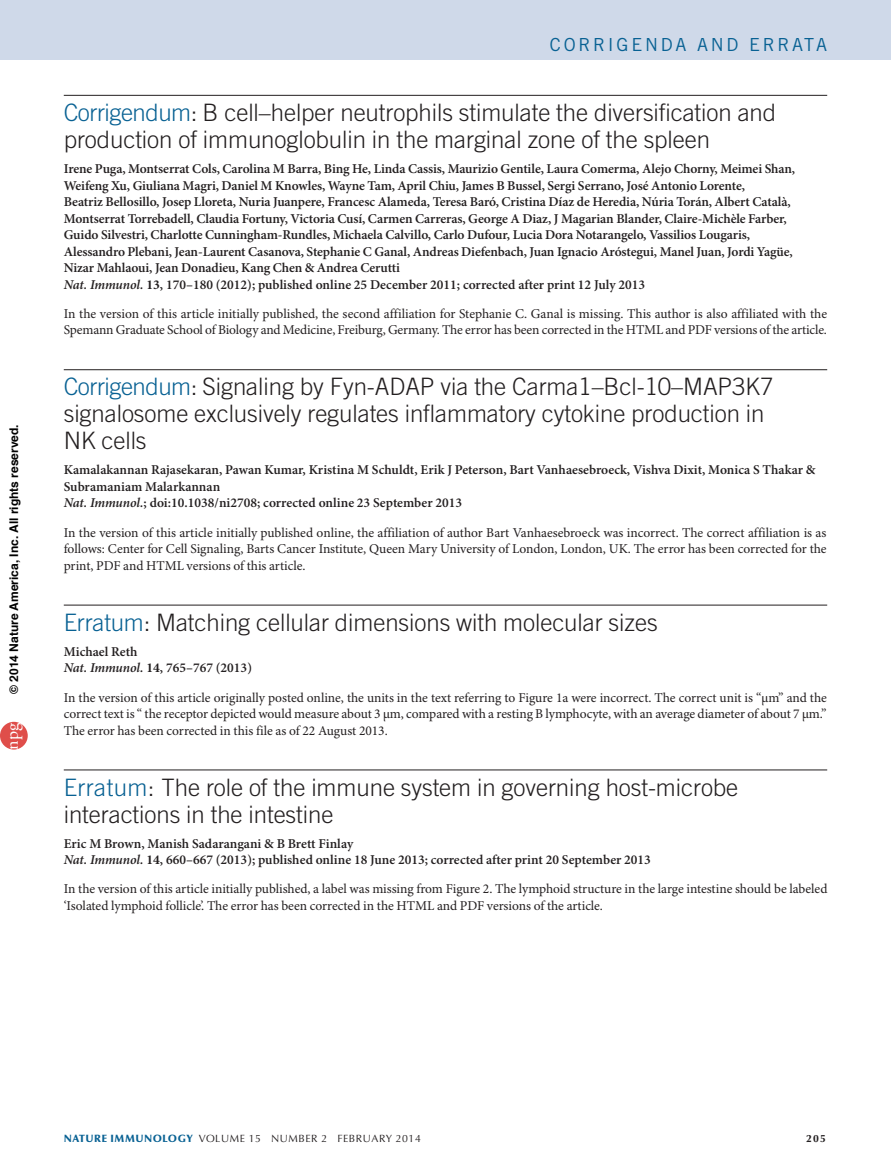
<style>
.page{position:relative;width:891px;height:1175px;background:#fff}
.page>*{position:absolute;margin:0;border:0;box-sizing:border-box;transform-origin:0 0}
.t1{font:300 24px/27px "Trade Gothic LT Std";letter-spacing:-.005em;color:#231f20}
.t2{font:18px "Trade Gothic LT Std";letter-spacing:.15em;color:#086193}
.t3{font:18px "Adobe Garamond Pro";color:#fff}
.t4{font:600 13.5px/16.5px "Minion Pro";letter-spacing:-.005em;color:#231f20}
.t5{font:13.5px/16.5px "Minion Pro";letter-spacing:-.005em;color:#231f20}
.t6{font:700 12px "Helvetica";color:#000}
.t7{font:10.5px "Optima LT Std";letter-spacing:.05em;color:#231f20}
.t8{font:700 10.5px "Optima LT Std";color:#231f20}
.s1{font-family:"Arial"}
.s2{color:#086193}
.s3{font-style:italic}
.s4{font-weight:700}
.s5{font-weight:900;color:#086193}
</style>
<div class="page">
<div style="left:0;top:0;width:891px;height:60px;background:#cfd9e9"></div>
<hr style="left:64px;top:95px;width:763px;height:1px;background:#231f20">
<hr style="left:64px;top:369px;width:763px;height:1px;background:#231f20">
<hr style="left:64px;top:605px;width:763px;height:1px;background:#231f20">
<hr style="left:64px;top:769px;width:763px;height:1px;background:#231f20">
<div style="left:0;top:722px;width:28px;height:27px;background:#df4e4a;border-radius:50%"></div>
<p class="t6" style="left:4px;top:693px;width:271px;rotate:-90deg">© 201<span class="s1">4</span> Nature America, Inc. All rights reserved.</p>
<h2 class="t3" style="left:1px;top:749px;width:28px;rotate:-90deg">npg</h2>
<h2 class="t2" style="left:550px;top:34px;width:279px">CORRIGENDA AND ERRATA</h2>
<h1 class="t1" style="left:64px;top:99px;width:714px"><span class="s2">Corrigendum</span>: B cell–helper neutrophils stimulate the diversification and production of immunoglobulin in the marginal zone of the spleen</h1>
<p class="t4" style="left:64px;top:161px;width:733px">Irene Puga, Montserrat Cols, Carolina M Barra, Bing He, Linda Cassis, Maurizio Gentile, Laura Comerma, Alejo Chorny, Meimei Shan, Weifeng Xu, Giuliana Magri, Daniel M Knowles, Wayne Tam, April Chiu, James B Bussel, Sergi Serrano, José Antonio Lorente,<br>Beatriz Bellosillo, Josep Lloreta, Nuria Juanpere, Francesc Alameda, Teresa Baró, Cristina Díaz de Heredia, Núria Torán, Albert Català, Montserrat Torrebadell, Claudia Fortuny, Victoria Cusí, Carmen Carreras, George A Diaz, J Magarian Blander, Claire-Michèle Farber, Guido Silvestri, Charlotte Cunningham-Rundles, Michaela Calvillo, Carlo Dufour, Lucia Dora Notarangelo, Vassilios Lougaris, Alessandro Plebani, Jean-Laurent Casanova, Stephanie C Ganal, Andreas Diefenbach, Juan Ignacio Aróstegui, Manel Juan, Jordi Yagüe, Nizar Mahlaoui, Jean Donadieu, Kang Chen &amp; Andrea Cerutti<br><span class="s3">Nat. Immunol.</span> <span class="s4">13</span>, 170–180 (2012); published online 25 December 2011; corrected after print 12 July 2013</p>
<p class="t5" style="left:64px;top:306px;width:765px">In the version of this article initially published, the second affiliation for Stephanie C. Ganal is missing. This author is also affiliated with the<br>Spemann Graduate School of Biology and Medicine, Freiburg, Germany. The error has been corrected in the HTML and PDF versions of the article.</p>
<h1 class="t1" style="left:64px;top:373px;width:711px"><span class="s2">Corrigendum</span>: Signaling by Fyn-ADAP via the Carma1–Bcl-10–MAP3K7 signalosome exclusively regulates inflammatory cytokine production in<br>NK cells</h1>
<p class="t4" style="left:64px;top:462px;width:753px">Kamalakannan Rajasekaran, Pawan Kumar, Kristina M Schuldt, Erik J Peterson, Bart Vanhaesebroeck, Vishva Dixit, Monica S Thakar &amp;<br>Subramaniam Malarkannan<br><span class="s3">Nat. Immunol.</span>; doi:10.1038/ni2708; corrected online 23 September 2013</p>
<p class="t5" style="left:64px;top:525px;width:764px;text-align:justify">In the version of this article initially published online, the affiliation of author Bart Vanhaesebroeck was incorrect. The correct affiliation is as follows: Center for Cell Signaling, Barts Cancer Institute, Queen Mary University of London, London, UK. The error has been corrected for the print, PDF and HTML versions of this article.</p>
<h1 class="t1" style="left:64px;top:608px;width:595px"><span class="s2">Erratum</span>: Matching cellular dimensions with molecular sizes</h1>
<p class="t4" style="left:64px;top:644px;width:190px">Michael Reth<br><span class="s3">Nat. Immunol.</span> <span class="s4">14</span>, 765–767 (2013)</p>
<p class="t5" style="left:64px;top:689px;width:765px;text-align:justify">In the version of this article originally posted online, the units in the text referring to Figure 1a were incorrect. The correct unit is “μm” and the correct text is “ the receptor depicted would measure about 3 μm, compared with a resting B lymphocyte, with an average diameter of about 7 μm.” The error has been corrected in this file as of 22 August 2013.</p>
<h1 class="t1" style="left:64px;top:773px;width:676px"><span class="s2">Erratum</span>: The role of the immune system in governing host-microbe interactions in the intestine</h1>
<p class="t4" style="left:64px;top:835px;width:589px">Eric M Brown, Manish Sadarangani &amp; B Brett Finlay<br><span class="s3">Nat. Immunol.</span> <span class="s4">14</span>, 660–667 (2013); published online 18 June 2013; corrected after print 20 September 2013</p>
<p class="t5" style="left:64px;top:881px;width:765px">In the version of this article initially published, a label was missing from Figure 2. The lymphoid structure in the large intestine should be labeled ‘Isolated lymphoid follicle’. The error has been corrected in the HTML and PDF versions of the article.</p>
<p class="t7" style="left:64px;top:1132px;width:359px"><span class="s5">NATURE IMMUNOLOGY</span> VOLUME 15 NUMBER 2 FEBRUARY 2014</p>
<p class="t8" style="left:806px;top:1132px;width:21px">205</p>
</div>
